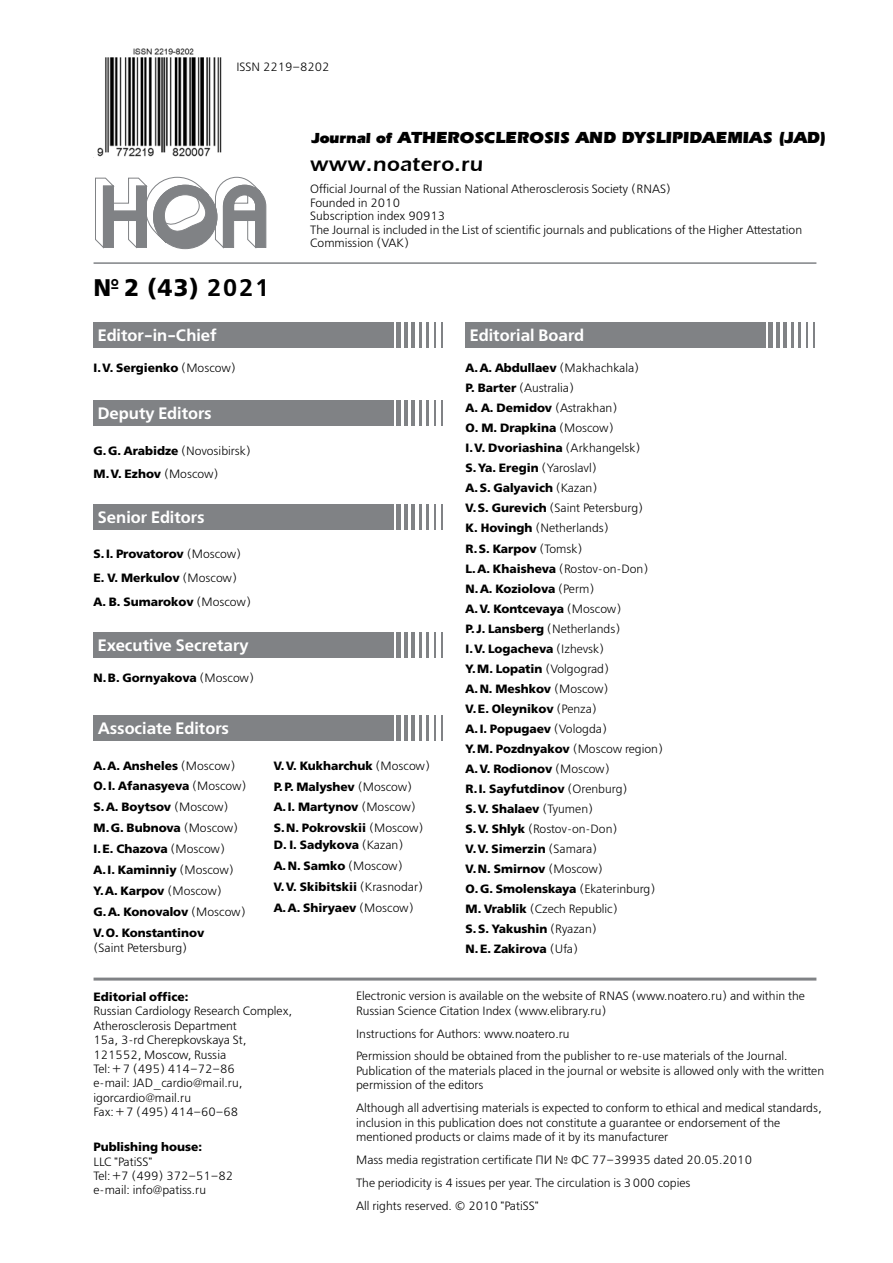
<style>
.page{position:relative;width:893px;height:1263px;background:#fff}
.page>*{position:absolute;margin:0;border:0;box-sizing:border-box;transform-origin:0 0}
.t1{font:24px "Free Set Bold C";color:#000}
.t2{font:600 21px "Everest";letter-spacing:.02em;color:#000}
.t3{font:16.5px "Free Set Demi C";color:#fff}
.t4{font:900 16.5px "Everest";letter-spacing:-.01em;color:#000}
.t5{font:12px/14.4px "Free Set Light C";color:#000}
.t6{font:12px/20.1px "Free Set Bold C";color:#000}
.s1{font-family:"Free Set Demi C"}
.s2{font-size:15px}
.s3{font-family:"Free Set Light C"}
.s4{font-family:"Free Set Bold C"}
</style>
<div class="page">
<svg style="left:95px;top:177px;width:171px;height:73px"></svg>
<svg style="left:814px;top:322px;width:1px;height:26px"></svg>
<hr style="left:806px;top:322px;width:2px;height:26px;background:#808285">
<hr style="left:799px;top:322px;width:2px;height:26px;background:#808285">
<hr style="left:791px;top:322px;width:3px;height:26px;background:#808285">
<hr style="left:784px;top:322px;width:3px;height:26px;background:#808285">
<hr style="left:776px;top:322px;width:4px;height:26px;background:#808285">
<hr style="left:769px;top:322px;width:4px;height:26px;background:#808285">
<div style="left:761px;top:322px;width:5px;height:26px;background:#808285"></div>
<div style="left:466px;top:322px;width:295px;height:26px;background:#808285"></div>
<svg style="left:441px;top:322px;width:1px;height:26px"></svg>
<svg style="left:434px;top:322px;width:1px;height:26px"></svg>
<hr style="left:426px;top:322px;width:2px;height:26px;background:#808285">
<hr style="left:419px;top:322px;width:2px;height:26px;background:#808285">
<hr style="left:411px;top:322px;width:3px;height:26px;background:#808285">
<hr style="left:404px;top:322px;width:3px;height:26px;background:#808285">
<hr style="left:396px;top:322px;width:4px;height:26px;background:#808285">
<hr style="left:389px;top:322px;width:4px;height:26px;background:#808285">
<div style="left:94px;top:322px;width:295px;height:26px;background:#808285"></div>
<svg style="left:441px;top:632px;width:1px;height:25px"></svg>
<svg style="left:434px;top:632px;width:1px;height:25px"></svg>
<hr style="left:426px;top:632px;width:2px;height:25px;background:#808285">
<hr style="left:419px;top:632px;width:2px;height:25px;background:#808285">
<hr style="left:411px;top:632px;width:3px;height:25px;background:#808285">
<hr style="left:404px;top:632px;width:3px;height:25px;background:#808285">
<hr style="left:396px;top:632px;width:4px;height:25px;background:#808285">
<hr style="left:389px;top:632px;width:4px;height:25px;background:#808285">
<div style="left:94px;top:632px;width:295px;height:25px;background:#808285"></div>
<svg style="left:441px;top:400px;width:1px;height:26px"></svg>
<svg style="left:434px;top:400px;width:1px;height:26px"></svg>
<hr style="left:426px;top:400px;width:2px;height:26px;background:#808285">
<hr style="left:419px;top:400px;width:2px;height:26px;background:#808285">
<hr style="left:411px;top:400px;width:3px;height:26px;background:#808285">
<hr style="left:404px;top:400px;width:3px;height:26px;background:#808285">
<hr style="left:396px;top:400px;width:4px;height:26px;background:#808285">
<hr style="left:389px;top:400px;width:4px;height:26px;background:#808285">
<div style="left:94px;top:400px;width:295px;height:26px;background:#808285"></div>
<svg style="left:441px;top:715px;width:1px;height:26px"></svg>
<svg style="left:434px;top:715px;width:1px;height:26px"></svg>
<hr style="left:426px;top:715px;width:2px;height:26px;background:#808285">
<hr style="left:419px;top:715px;width:2px;height:26px;background:#808285">
<hr style="left:411px;top:715px;width:3px;height:26px;background:#808285">
<hr style="left:404px;top:715px;width:3px;height:26px;background:#808285">
<hr style="left:396px;top:715px;width:4px;height:26px;background:#808285">
<hr style="left:389px;top:715px;width:4px;height:26px;background:#808285">
<div style="left:94px;top:715px;width:295px;height:26px;background:#808285"></div>
<svg style="left:441px;top:504px;width:1px;height:26px"></svg>
<svg style="left:434px;top:504px;width:1px;height:26px"></svg>
<hr style="left:426px;top:504px;width:2px;height:26px;background:#808285">
<hr style="left:419px;top:504px;width:2px;height:26px;background:#808285">
<hr style="left:411px;top:504px;width:3px;height:26px;background:#808285">
<hr style="left:404px;top:504px;width:3px;height:26px;background:#808285">
<hr style="left:396px;top:504px;width:4px;height:26px;background:#808285">
<hr style="left:389px;top:504px;width:4px;height:26px;background:#808285">
<div style="left:94px;top:504px;width:295px;height:26px;background:#808285"></div>
<hr style="left:94px;top:262px;width:722px;height:2px;background:#808285">
<hr style="left:94px;top:977px;width:722px;height:3px;background:#808285">
<img style="left:97px;top:48px;width:125px;height:109px">
<p class="t5" style="left:236px;top:61px;width:95px">ISSN 2219–8202</p>
<h1 class="t1" style="left:94px;top:274px;width:177px">№ 2 (43) <span class="s1">2021</span></h1>
<h3 class="t4" style="left:311px;top:129px;width:516px"><span class="s2">Journal of</span> ATHEROSCLEROSIS AND DYSLIPIDAEMIAS (JAD)</h3>
<p class="t5" style="left:310px;top:183px;width:493px;line-height:13.5px">Official Journal of the Russian National Atherosclerosis Society (RNAS)<br>Founded in 2010<br>Subscription index 90913<br>The Journal is included in the List of scientific journals and publications of the Higher Attestation Commission (VAK)</p>
<h2 class="t2" style="left:310px;top:153px;width:174px">www.noatero.ru</h2>
<h3 class="t3" style="left:98px;top:326px;width:121px">Editor-in-Chief</h3>
<p class="t6" style="left:94px;top:358px;width:144px">I. V. Sergienko <span class="s3">(Moscow)</span></p>
<h3 class="t3" style="left:98px;top:404px;width:115px">Deputy Editors</h3>
<p class="t5" style="left:94px;top:444px;width:159px"><span class="s4">G. G. Arabidze</span> (Novosibirsk)</p>
<p class="t6" style="left:94px;top:464px;width:127px">M. V. Ezhov <span class="s3">(Moscow)</span></p>
<h3 class="t3" style="left:98px;top:508px;width:108px">Senior Editors</h3>
<p class="t6" style="left:94px;top:542px;width:159px;line-height:23.5px">S. I. Provatorov <span class="s3">(Moscow)<br></span>E. V. Merkulov <span class="s3">(Moscow)<br></span>A. B. Sumarokov <span class="s3">(Moscow)</span></p>
<h3 class="t3" style="left:98px;top:636px;width:152px">Executive Secretary</h3>
<p class="t6" style="left:94px;top:667px;width:162px">N. B. Gornyakova <span class="s3">(Moscow)</span></p>
<h3 class="t3" style="left:98px;top:719px;width:133px">Associate Editors</h3>
<p class="t6" style="left:94px;top:755px;width:155px;line-height:20.9px">A.A. Ansheles <span class="s3">(Moscow)<br></span>O.I. Afanasyeva <span class="s3">(Moscow)<br></span>S.A. Boytsov <span class="s3">(Moscow)<br></span>M.G. Bubnova <span class="s3">(Moscow)<br></span>I.E. Chazova <span class="s3">(Moscow)<br></span>A.I. Kaminniy <span class="s3">(Moscow)<br></span>Y.A. Karpov <span class="s3">(Moscow)<br></span>G.A. Konovalov <span class="s3">(Moscow)<br></span>V.O. Konstantinov</p>
<p class="t5" style="left:94px;top:941px;width:95px">(Saint Petersburg)</p>
<p class="t6" style="left:274px;top:755px;width:158px;line-height:20.9px">V.V. Kukharchuk <span class="s3">(Moscow)<br></span>P.P. Malyshev <span class="s3">(Moscow)<br></span>A.I. Martynov <span class="s3">(Moscow)<br></span>S.N. Pokrovskii <span class="s3">(Moscow)</span></p>
<p class="t6" style="left:274px;top:835px;width:151px;line-height:20.9px">D. I. Sadykova <span class="s3">(Kazan)<br></span>A.N. Samko <span class="s3">(Moscow)<br></span>V.V. Skibitskii <span class="s3">(Krasnodar)<br></span>A.A. Shiryaev <span class="s3">(Moscow)</span></p>
<h3 class="t3" style="left:470px;top:326px;width:116px">Editorial Board</h3>
<p class="t6" style="left:466px;top:358px;width:175px">A. A. Abdullaev <span class="s3">(Makhachkala)</span></p>
<p class="t5" style="left:466px;top:381px;width:110px"><span class="s4">P. Barter</span> (Australia)</p>
<p class="t6" style="left:466px;top:398px;width:176px">A. A. Demidov <span class="s3">(Astrakhan)<br></span>O. M. Drapkina <span class="s3">(Moscow)<br></span>I. V. Dvoriashina <span class="s3">(Arkhangelsk)<br></span>S. Ya. Eregin <span class="s3">(Yaroslavl)<br></span>A. S. Galyavich <span class="s3">(Kazan)</span></p>
<p class="t5" style="left:466px;top:499px;width:179px;line-height:20.1px"><span class="s4">V. S. Gurevich</span> (Saint Petersburg)<br><span class="s4">K. Hovingh</span> (Netherlands)</p>
<p class="t6" style="left:466px;top:538px;width:119px">R. S. Karpov <span class="s3">(Tomsk)</span></p>
<p class="t5" style="left:466px;top:562px;width:184px"><span class="s4">L. A. Khaisheva</span> (Rostov-on-Don)</p>
<p class="t6" style="left:466px;top:578px;width:157px">N. A. Koziolova <span class="s3">(Perm)<br></span>A. V. Kontcevaya <span class="s3">(Moscow)</span></p>
<p class="t5" style="left:466px;top:622px;width:156px"><span class="s4">P. J. Lansberg</span> (Netherlands)</p>
<p class="t6" style="left:466px;top:638px;width:199px">I. V. Logacheva <span class="s3">(Izhevsk)<br></span>Y. M. Lopatin <span class="s3">(Volgograd)<br></span>A. N. Meshkov <span class="s3">(Moscow)<br></span>V. E. Oleynikov <span class="s3">(Penza)<br></span>A. I. Popugaev <span class="s3">(Vologda)<br></span>Y. M. Pozdnyakov <span class="s3">(Moscow region)<br></span>A. V. Rodionov <span class="s3">(Moscow)<br></span>R. I. Sayfutdinov <span class="s3">(Orenburg)<br></span>S. V. Shalaev <span class="s3">(Tyumen)</span></p>
<p class="t5" style="left:466px;top:822px;width:153px"><span class="s4">S. V. Shlyk</span> (Rostov-on-Don)</p>
<p class="t6" style="left:466px;top:839px;width:191px">V. V. Simerzin <span class="s3">(Samara)<br></span>V. N. Smirnov <span class="s3">(Moscow)<br></span>O. G. Smolenskaya <span class="s3">(Ekaterinburg)</span></p>
<p class="t5" style="left:466px;top:902px;width:154px"><span class="s4">M. Vrablik</span> (Czech Republic)</p>
<p class="t6" style="left:466px;top:919px;width:133px">S. S. Yakushin <span class="s3">(Ryazan)<br></span>N. E. Zakirova <span class="s3">(Ufa)</span></p>
<p class="t6" style="left:94px;top:987px;width:96px">Editorial office:</p>
<p class="t5" style="left:94px;top:1004px;width:200px">Russian Cardiology Research Complex,<br>Atherosclerosis Department<br>15a, 3-rd Cherepkovskaya St,<br>121552, Moscow, Russia<br>Tel:+7 (495) 414–72–86<br>e-mail: JAD_cardio@mail.ru, igorcardio@mail.ru<br>Fax:+7 (495) 414–60–68</p>
<p class="t6" style="left:94px;top:1137px;width:110px">Publishing house:</p>
<p class="t5" style="left:94px;top:1155px;width:141px">LLC "PatiSS"<br>Tel:+7 (499) 372–51–82 e-mail: info@patiss.ru</p>
<p class="t5" style="left:356px;top:989px;width:450px">Electronic version is available on the website of RNAS (www.noatero.ru) and within the<br>Russian Science Citation Index (www.elibrary.ru)</p>
<p class="t5" style="left:356px;top:1022px;width:433px;line-height:23px">Instructions for Authors: www.noatero.ru<br>Permission should be obtained from the publisher to re-use materials of the Journal.</p>
<p class="t5" style="left:356px;top:1064px;width:469px">Publication of the materials placed in the journal or website is allowed only with the written permission of the editors</p>
<p class="t5" style="left:356px;top:1101px;width:467px">Although all advertising materials is expected to conform to ethical and medical standards, inclusion in this publication does not constitute a guarantee or endorsement of the mentioned products or claims made of it by its manufacturer</p>
<p class="t5" style="left:356px;top:1149px;width:397px;line-height:23px">Mass media registration certificate ПИ № ФС 77–39935 dated 20.05.2010<br>The periodicity is 4 issues per year. The circulation is 3000 copies<br>All rights reserved. © 2010 "PatiSS"</p>
</div>
